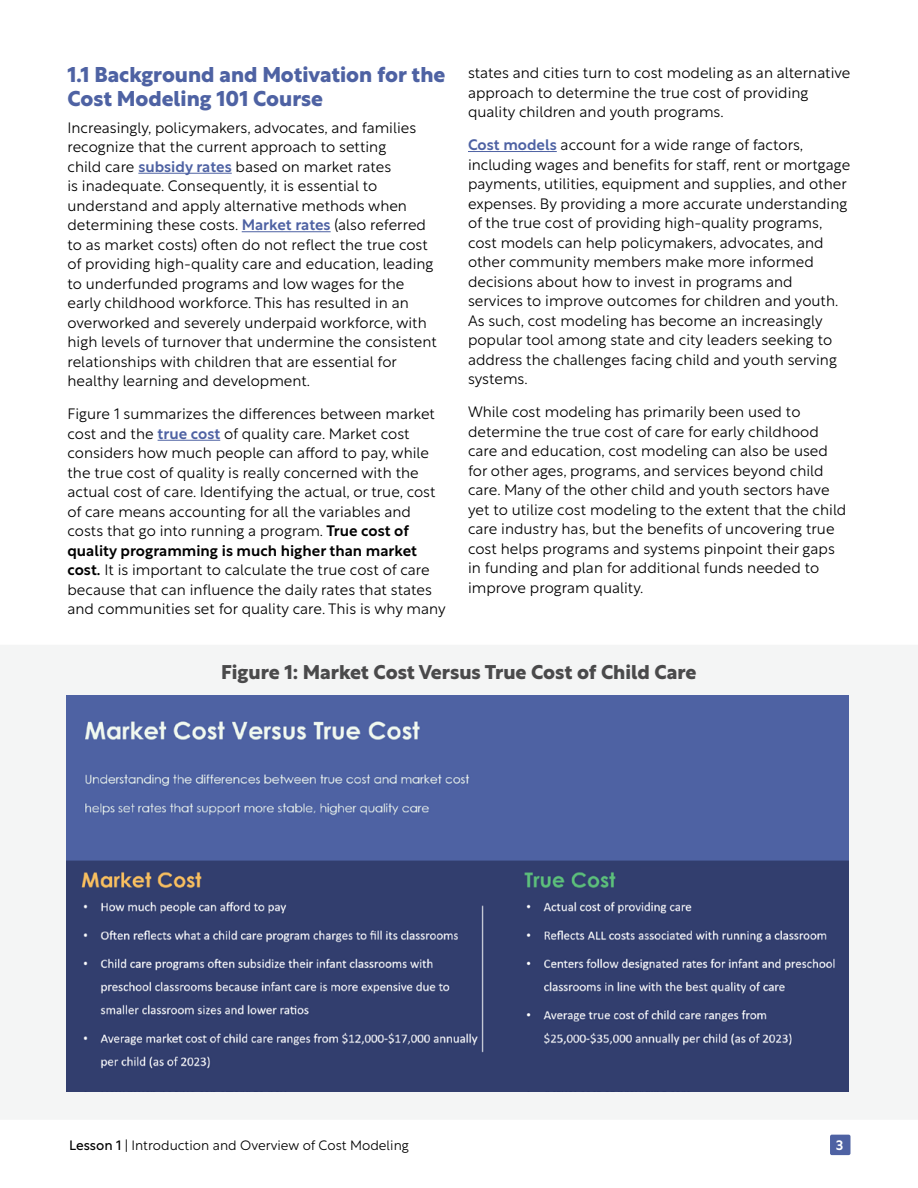
<style>
.page{position:relative;width:918px;height:1188px;background:#fff}
.page>*{position:absolute;margin:0;border:0;box-sizing:border-box;transform-origin:0 0}
.t1{font:700 21px/24px "Rustica";color:#4e62a3}
.t2{font:700 19.5px "Rustica";color:#4a4a4b}
.t3{font:300 15px/19.5px "Rustica";color:#000}
.t4{font:300 13.5px "Rustica";color:#000}
.t5{font:500 13.5px "Rustica";color:#fff}
.s1{font-weight:500;color:#4e62a3}
.s2{font-weight:500}
.s3{font-weight:400}
</style>
<div class="page">
<hr style="left:138px;top:173px;width:94px;height:1px;background:#4e62a3">
<hr style="left:242px;top:231px;width:89px;height:1px;background:#4e62a3">
<hr style="left:158px;top:440px;width:62px;height:1px;background:#4e62a3">
<hr style="left:468px;top:151px;width:89px;height:1px;background:#4e62a3">
<div style="left:0;top:645px;width:918px;height:474px;background:#f4f5f5"></div>
<img style="left:66px;top:696px;width:783px;height:396px">
<div style="left:830px;top:1135px;width:21px;height:20px;background:#4e62a3;border-radius:2px"></div>
<h1 class="t1" style="left:68px;top:61px;width:379px">1.1 Background and Motivation for the<br>Cost Modeling 101 Course</h1>
<p class="t3" style="left:68px;top:116px;width:371px">Increasingly, policymakers, advocates, and families recognize that the current approach to setting<br>child care <span class="s1">subsidy rates</span> based on market rates<br>is inadequate. Consequently, it is essential to understand and apply alternative methods when determining these costs. <span class="s1">Market rates</span> (also referred to as market costs) often do not reflect the true cost of providing high-quality care and education, leading to underfunded programs and low wages for the early childhood workforce. This has resulted in an overworked and severely underpaid workforce, with high levels of turnover that undermine the consistent relationships with children that are essential for healthy learning and development.</p>
<p class="t3" style="left:68px;top:403px;width:380px">Figure 1 summarizes the differences between market cost and the <span class="s1">true cost</span> of quality care. Market cost considers how much people can afford to pay, while the true cost of quality is really concerned with the actual cost of care. Identifying the actual, or true, cost of care means accounting for all the variables and costs that go into running a program. <span class="s2">True cost of quality programming is much higher than market cost.</span> It is important to calculate the true cost of care because that can influence the daily rates that states and communities set for quality care. This is why many</p>
<p class="t3" style="left:468px;top:61px;width:384px">states and cities turn to cost modeling as an alternative approach to determine the true cost of providing quality children and youth programs.</p>
<p class="t3" style="left:468px;top:133px;width:384px"><span class="s1">Cost models</span> account for a wide range of factors, including wages and benefits for staff, rent or mortgage payments, utilities, equipment and supplies, and other expenses. By providing a more accurate understanding of the true cost of providing high-quality programs, cost models can help policymakers, advocates, and other community members make more informed decisions about how to invest in programs and services to improve outcomes for children and youth.<br>As such, cost modeling has become an increasingly popular tool among state and city leaders seeking to address the challenges facing child and youth serving systems.</p>
<p class="t3" style="left:468px;top:400px;width:380px">While cost modeling has primarily been used to determine the true cost of care for early childhood care and education, cost modeling can also be used for other ages, programs, and services beyond child care. Many of the other child and youth sectors have yet to utilize cost modeling to the extent that the child care industry has, but the benefits of uncovering true cost helps programs and systems pinpoint their gaps in funding and plan for additional funds needed to improve program quality.</p>
<h2 class="t2" style="left:221px;top:655px;width:477px">Figure 1: Market Cost Versus True Cost of Child Care</h2>
<p class="t4" style="left:69px;top:1133px;width:341px"><span class="s3">Lesson 1</span> | Introduction and Overview of Cost Modeling</p>
<p class="t5" style="left:836px;top:1133px;width:9px">3</p>
</div>
